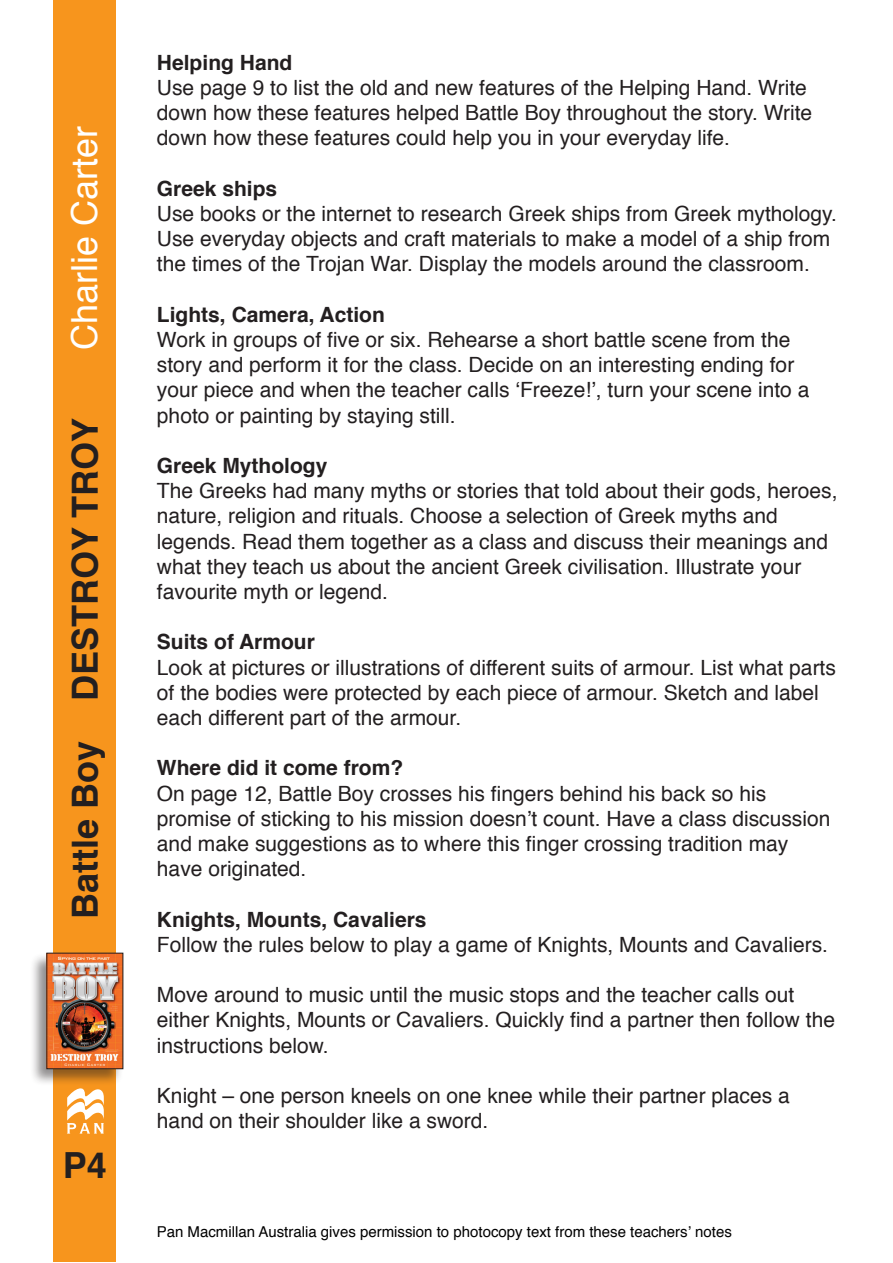
<style>
.page{position:relative;width:893px;height:1263px;background:#fff}
.page>*{position:absolute;margin:0;border:0;box-sizing:border-box;transform-origin:0 0}
.t1{font:700 36px "Helvetica";color:#231f20}
.t2{font:36px "Helvetica";color:#fff}
.t3{font:21px/25.2px "Helvetica";color:#231f20}
.t4{font:700 21px "Helvetica";color:#231f20}
.t5{font:15px "Helvetica";color:#000}
</style>
<div class="page">
<div style="left:54px;top:1px;width:62px;height:1261px;background:#f7951d"></div>
<svg style="left:67px;top:1088px;width:37px;height:45px"></svg>
<div style="left:29px;top:952px;width:94px;height:134px;background:#231f20;opacity:.5"></div>
<img style="left:49px;top:955px;width:72px;height:112px">
<h1 class="t2" style="left:57px;top:350px;width:226px;rotate:-90deg">Charlie Carter</h1>
<h1 class="t1" style="left:56px;top:919px;width:503px;rotate:-90deg">Battle Boy DESTROY TROY</h1>
<h1 class="t1" style="left:63px;top:1136px;width:46px">P4</h1>
<p class="t4" style="left:157px;top:45px;width:137px">Helping Hand</p>
<p class="t3" style="left:157px;top:76px;width:657px">Use page 9 to list the old and new features of the Helping Hand. Write down how these features helped Battle Boy throughout the story. Write down how these features could help you in your everyday life.</p>
<p class="t4" style="left:157px;top:171px;width:122px">Greek ships</p>
<p class="t3" style="left:157px;top:202px;width:682px">Use books or the internet to research Greek ships from Greek mythology.<br>Use everyday objects and craft materials to make a model of a ship from the times of the Trojan War. Display the models around the classroom.</p>
<p class="t4" style="left:157px;top:297px;width:229px">Lights, Camera, Action</p>
<p class="t3" style="left:157px;top:328px;width:654px">Work in groups of five or six. Rehearse a short battle scene from the story and perform it for the class. Decide on an interesting ending for your piece and when the teacher calls ‘Freeze!’, turn your scene into a photo or painting by staying still.</p>
<p class="t4" style="left:157px;top:449px;width:172px">Greek Mythology</p>
<p class="t3" style="left:157px;top:479px;width:682px">The Greeks had many myths or stories that told about their gods, heroes, nature, religion and rituals. Choose a selection of Greek myths and legends. Read them together as a class and discuss their meanings and what they teach us about the ancient Greek civilisation. Illustrate your favourite myth or legend.</p>
<p class="t4" style="left:157px;top:625px;width:159px">Suits of Armour</p>
<p class="t3" style="left:157px;top:655px;width:680px">Look at pictures or illustrations of different suits of armour. List what parts of the bodies were protected by each piece of armour. Sketch and label each different part of the armour.</p>
<p class="t4" style="left:157px;top:751px;width:248px">Where did it come from?</p>
<p class="t3" style="left:157px;top:781px;width:675px">On page 12, Battle Boy crosses his fingers behind his back so his promise of sticking to his mission doesn’t count. Have a class discussion and make suggestions as to where this finger crossing tradition may have originated.</p>
<p class="t4" style="left:157px;top:902px;width:271px">Knights, Mounts, Cavaliers</p>
<p class="t3" style="left:157px;top:932px;width:673px">Follow the rules below to play a game of Knights, Mounts and Cavaliers.</p>
<p class="t3" style="left:157px;top:983px;width:680px">Move around to music until the music stops and the teacher calls out either Knights, Mounts or Cavaliers. Quickly find a partner then follow the instructions below.</p>
<p class="t3" style="left:157px;top:1084px;width:634px">Knight – one person kneels on one knee while their partner places a hand on their shoulder like a sword.</p>
<p class="t5" style="left:157px;top:1220px;width:577px">Pan Macmillan Australia gives permission to photocopy text from these teachers’ notes</p>
</div>
